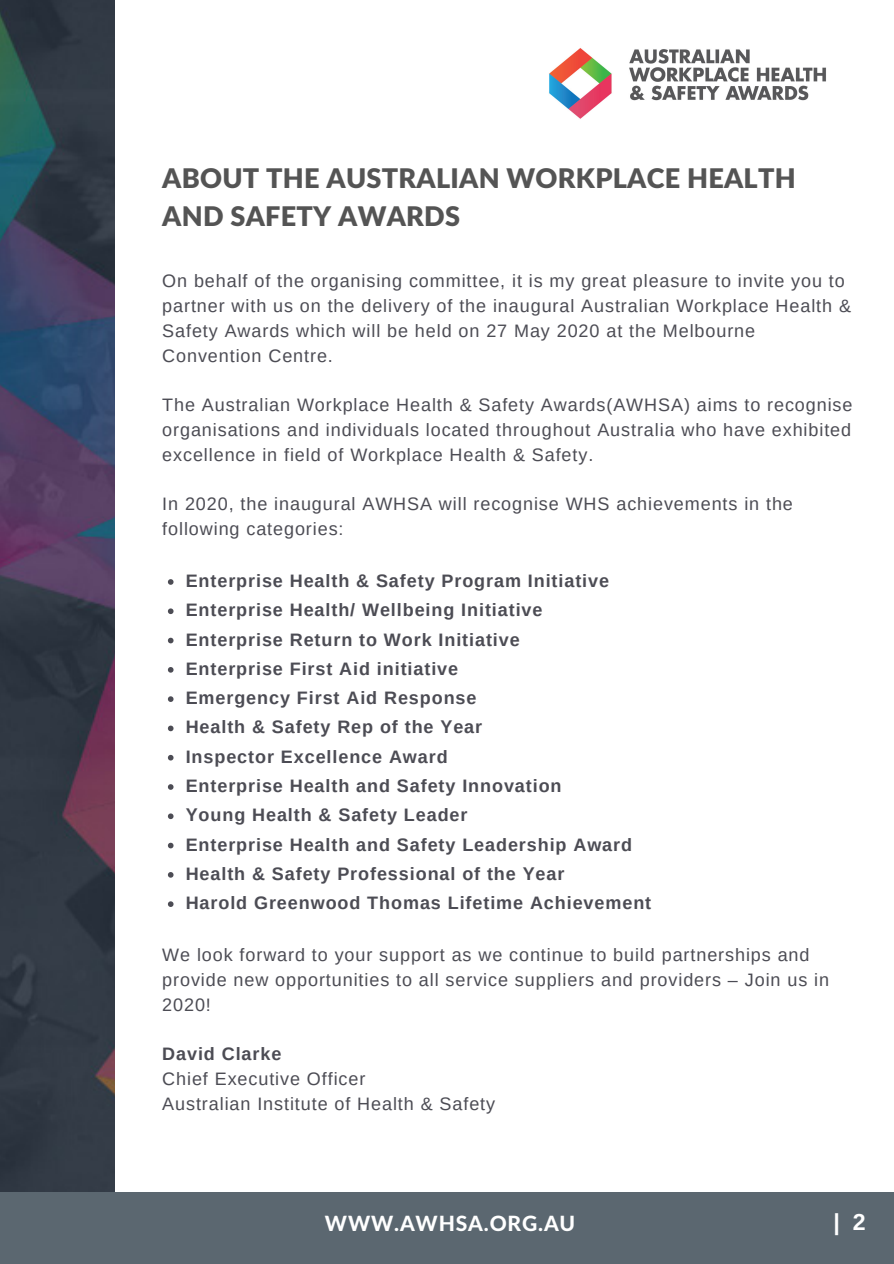
<style>
.page{position:relative;width:894px;height:1264px;background:#fff}
.page>*{position:absolute;margin:0;border:0;box-sizing:border-box;transform-origin:0 0}
.t1{font:900 27px/37.2px "Lato Latin";letter-spacing:.01em;color:#545454}
.t2{font:700 23.25px "Arimo";color:#fff}
.t3{font:800 21px "Lato Latin";letter-spacing:.04em;color:#fff}
.t4{font:18px/24.8px "Arimo";letter-spacing:.05em;color:#4c4c54}
.t5{font:700 18px/29.2px "Arimo";letter-spacing:.05em;color:#4c4c54}
</style>
<div class="page">
<img style="left:0;top:0;width:115px;height:1192px">
<div style="left:0;top:1192px;width:893px;height:71px;background:#5b6770"></div>
<svg style="left:168px;top:579px;width:5px;height:6px"></svg>
<svg style="left:168px;top:608px;width:5px;height:6px"></svg>
<svg style="left:168px;top:637px;width:5px;height:6px"></svg>
<svg style="left:168px;top:667px;width:5px;height:5px"></svg>
<svg style="left:168px;top:696px;width:5px;height:6px"></svg>
<svg style="left:168px;top:725px;width:5px;height:6px"></svg>
<svg style="left:168px;top:755px;width:5px;height:5px"></svg>
<svg style="left:168px;top:784px;width:5px;height:5px"></svg>
<svg style="left:168px;top:813px;width:5px;height:6px"></svg>
<svg style="left:168px;top:842px;width:5px;height:6px"></svg>
<svg style="left:168px;top:872px;width:5px;height:5px"></svg>
<svg style="left:168px;top:901px;width:5px;height:6px"></svg>
<img style="left:549px;top:48px;width:277px;height:71px">
<div style="left:628px;top:103px;width:116px;height:36px;background:#fff"></div>
<h1 class="t1" style="left:162px;top:159px;width:635px">ABOUT THE AUSTRALIAN WORKPLACE HEALTH<br>AND SAFETY AWARDS</h1>
<p class="t4" style="left:162px;top:269px;width:690px">On behalf of the organising committee, it is my great pleasure to invite you to partner with us on the delivery of the inaugural Australian Workplace Health &amp; Safety Awards which will be held on 27 May 2020 at the Melbourne Convention Centre.</p>
<p class="t4" style="left:162px;top:392px;width:691px;text-align:justify">The Australian Workplace Health &amp; Safety Awards(AWHSA) aims to recognise organisations and individuals located throughout Australia who have exhibited excellence in field of Workplace Health &amp; Safety.</p>
<p class="t4" style="left:162px;top:492px;width:632px">In 2020, the inaugural AWHSA will recognise WHS achievements in the following categories:</p>
<p class="t5" style="left:186px;top:566px;width:467px">Enterprise Health &amp; Safety Program Initiative Enterprise Health/ Wellbeing Initiative<br>Enterprise Return to Work Initiative<br>Enterprise First Aid initiative<br>Emergency First Aid Response<br>Health &amp; Safety Rep of the Year<br>Inspector Excellence Award<br>Enterprise Health and Safety Innovation<br>Young Health &amp; Safety Leader<br>Enterprise Health and Safety Leadership Award Health &amp; Safety Professional of the Year<br>Harold Greenwood Thomas Lifetime Achievement</p>
<p class="t4" style="left:162px;top:942px;width:668px">We look forward to your support as we continue to build partnerships and provide new opportunities to all service suppliers and providers – Join us in<br>2020!</p>
<p class="t5" style="left:162px;top:1039px;width:121px">David Clarke</p>
<p class="t4" style="left:162px;top:1066px;width:334px">Chief Executive Officer<br>Australian Institute of Health &amp; Safety</p>
<p class="t3" style="left:325px;top:1209px;width:252px">WWW.AWHSA.ORG.AU</p>
<p class="t2" style="left:833px;top:1208px;width:34px">| 2</p>
</div>
